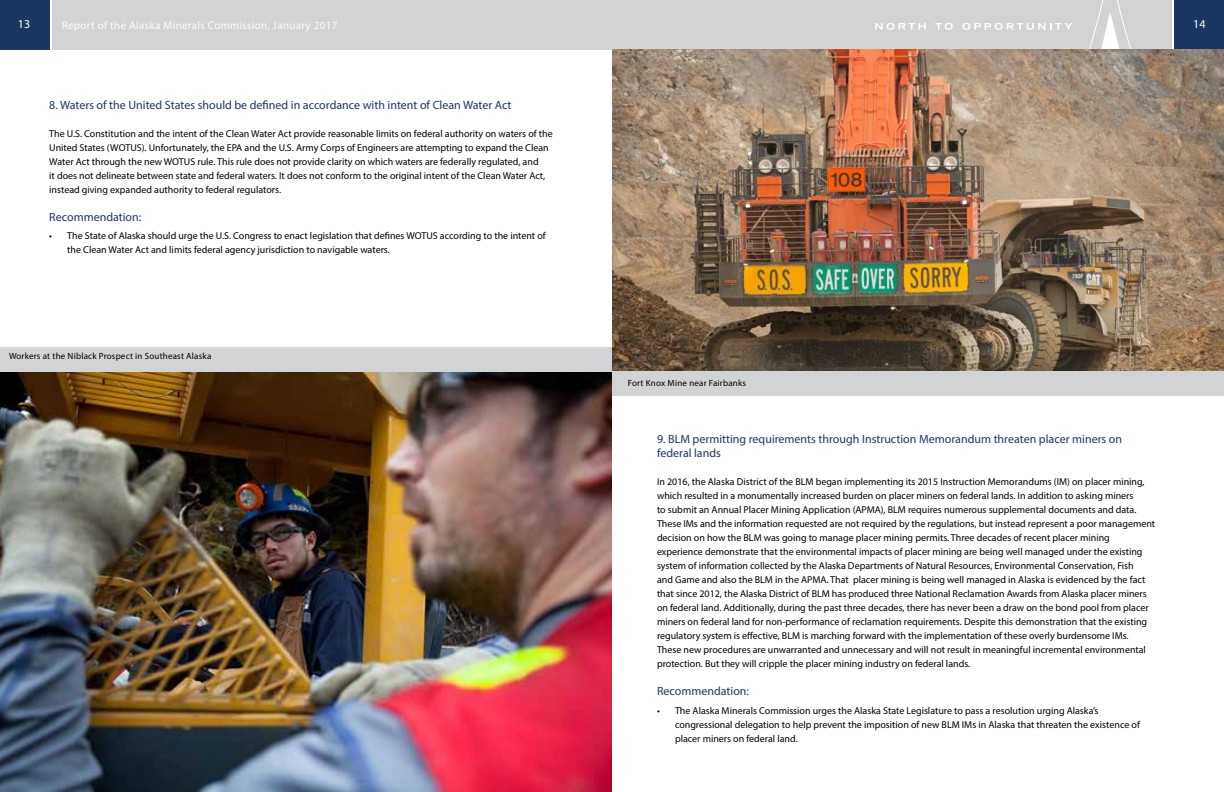
<style>
.page{position:relative;width:1224px;height:792px;background:#fff}
.page>*{position:absolute;margin:0;border:0;box-sizing:border-box;transform-origin:0 0}
.t1{font:12px/14px "Myriad Pro";color:#1c3664}
.t2{font:12px "Myriad Pro";color:#fff}
.t3{font:11px "Myriad Pro";letter-spacing:.03em;color:#fff}
.t4{font:10px/14px "Myriad Pro";color:#000}
.t5{font:9px "Myriad Pro";letter-spacing:.02em;color:#000}
</style>
<div class="page">
<div style="left:52px;top:0;width:1120px;height:49px;background:#d1d3d4"></div>
<div style="left:1175px;top:0;width:49px;height:49px;background:#1c3664"></div>
<svg style="left:1089px;top:0;width:42px;height:49px"></svg>
<svg style="left:875px;top:23px;width:51px;height:7px"></svg>
<svg style="left:935px;top:23px;width:18px;height:7px"></svg>
<svg style="left:962px;top:23px;width:110px;height:7px"></svg>
<div style="left:0;top:0;width:49px;height:49px;background:#1c3664"></div>
<img style="left:0;top:372px;width:612px;height:420px">
<div style="left:0;top:347px;width:612px;height:25px;background:#d1d3d4"></div>
<img style="left:612px;top:49px;width:612px;height:323px">
<div style="left:612px;top:372px;width:612px;height:24px;background:#d1d3d4"></div>
<p class="t2" style="left:18px;top:17px;width:14px">13</p>
<p class="t3" style="left:62px;top:19px;width:277px">Report of the Alaska Minerals Commission, January 2017</p>
<p class="t2" style="left:1193px;top:17px;width:14px">14</p>
<p class="t1" style="left:49px;top:97px;width:464px">8. Waters of the United States should be defined in accordance with intent of Clean Water Act</p>
<p class="t4" style="left:49px;top:126px;width:505px">The U.S. Constitution and the intent of the Clean Water Act provide reasonable limits on federal authority on waters of the United States (WOTUS). Unfortunately, the EPA and the U.S. Army Corps of Engineers are attempting to expand the Clean Water Act through the new WOTUS rule. This rule does not provide clarity on which waters are federally regulated, and<br>it does not delineate between state and federal waters. It does not conform to the original intent of the Clean Water Act, instead giving expanded authority to federal regulators.</p>
<p class="t1" style="left:49px;top:209px;width:94px">Recommendation:</p>
<p class="t4" style="left:67px;top:229px;width:480px;text-indent:-18px">• The State of Alaska should urge the U.S. Congress to enact legislation that defines WOTUS according to the intent of the Clean Water Act and limits federal agency jurisdiction to navigable waters.</p>
<p class="t5" style="left:9px;top:350px;width:204px">Workers at the Niblack Prospect in Southeast Alaska</p>
<p class="t5" style="left:628px;top:378px;width:120px">Fort Knox Mine near Fairbanks</p>
<p class="t1" style="left:657px;top:432px;width:467px">9. BLM permitting requirements through Instruction Memorandum threaten placer miners on federal lands</p>
<p class="t4" style="left:657px;top:475px;width:500px">In 2016, the Alaska District of the BLM began implementing its 2015 Instruction Memorandums (IM) on placer mining, which resulted in a monumentally increased burden on placer miners on federal lands. In addition to asking miners<br>to submit an Annual Placer Mining Application (APMA), BLM requires numerous supplemental documents and data.<br>These IMs and the information requested are not required by the regulations, but instead represent a poor management decision on how the BLM was going to manage placer mining permits. Three decades of recent placer mining experience demonstrate that the environmental impacts of placer mining are being well managed under the existing system of information collected by the Alaska Departments of Natural Resources, Environmental Conservation, Fish<br>and Game and also the BLM in the APMA. That placer mining is being well managed in Alaska is evidenced by the fact that since 2012, the Alaska District of BLM has produced three National Reclamation Awards from Alaska placer miners on federal land. Additionally, during the past three decades, there has never been a draw on the bond pool from placer miners on federal land for non-performance of reclamation requirements. Despite this demonstration that the existing regulatory system is effective, BLM is marching forward with the implementation of these overly burdensome IMs.<br>These new procedures are unwarranted and unnecessary and will not result in meaningful incremental environmental protection. But they will cripple the placer mining industry on federal lands.</p>
<p class="t1" style="left:657px;top:684px;width:94px">Recommendation:</p>
<p class="t4" style="left:675px;top:703px;width:466px;text-indent:-18px">• The Alaska Minerals Commission urges the Alaska State Legislature to pass a resolution urging Alaska’s congressional delegation to help prevent the imposition of new BLM IMs in Alaska that threaten the existence of placer miners on federal land.</p>
</div>
